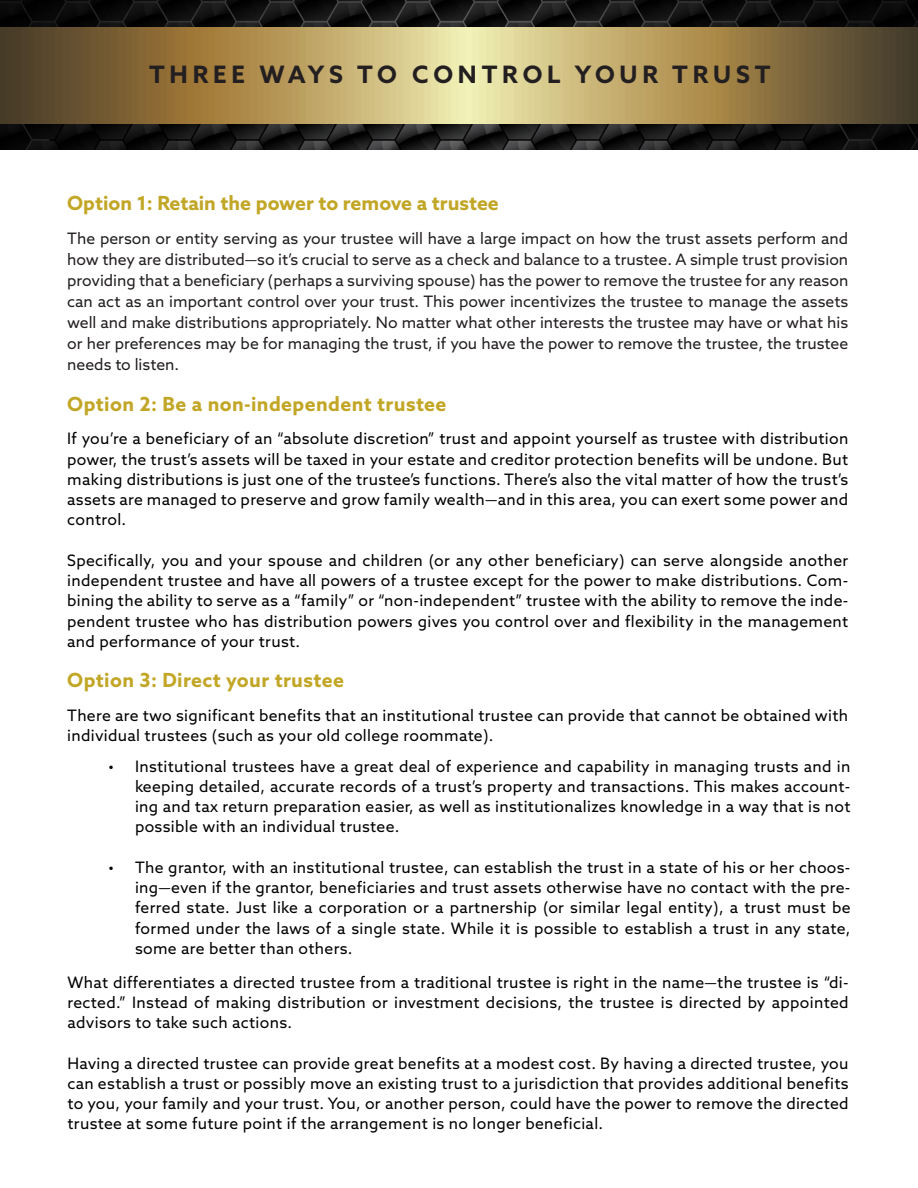
<style>
.page{position:relative;width:918px;height:1188px;background:#fff}
.page>*{position:absolute;margin:0;border:0;box-sizing:border-box;transform-origin:0 0}
.t1{font:700 24px "Azo Sans";letter-spacing:.2em;color:#231f20}
.Paragraph_Style_5{font:700 19.5px "Azo Sans";letter-spacing:.02em;color:#c2a626}
.Paragraph_Style_5-2{font:700 19.5px "Azo Sans";color:#c2a626}
.Paragraph_Style_5-3{font:15.75px/20.2px "Azo Sans";letter-spacing:.02em;color:#000;text-align:justify}
.Paragraph_Style_5-4{font:15.75px/21px "Azo Sans";color:#231f20;text-align:justify}
</style>
<div class="page">
<img style="left:0;top:0;width:918px;height:149px">
<svg style="left:0;top:28px;width:918px;height:96px;background:#a38d59"></svg>
<p class="t1" style="left:149px;top:59px;width:623px">THREE WAYS TO CONTROL YOUR TRUST</p>
<p class="Paragraph_Style_5-2" style="left:67px;top:190px;width:433px">Option 1: Retain the power to remove a trustee</p>
<p class="Paragraph_Style_5-4" style="left:67px;top:228px;width:783px">The person or entity serving as your trustee will have a large impact on how the trust assets perform and how they are distributed—so it’s crucial to serve as a check and balance to a trustee. A simple trust provision providing that a beneficiary (perhaps a surviving spouse) has the power to remove the trustee for any reason can act as an important control over your trust. This power incentivizes the trustee to manage the assets well and make distributions appropriately. No matter what other interests the trustee may have or what his or her preferences may be for managing the trust, if you have the power to remove the trustee, the trustee needs to listen.</p>
<p class="Paragraph_Style_5" style="left:67px;top:391px;width:381px">Option 2: Be a non-independent trustee</p>
<p class="Paragraph_Style_5-3" style="left:67px;top:428px;width:783px">If you’re a beneficiary of an “absolute discretion” trust and appoint yourself as trustee with distribution power, the trust’s assets will be taxed in your estate and creditor protection benefits will be undone. But making distributions is just one of the trustee’s functions. There’s also the vital matter of how the trust’s assets are managed to preserve and grow family wealth—and in this area, you can exert some power and control.</p>
<p class="Paragraph_Style_5-3" style="left:67px;top:550px;width:783px">Specifically, you and your spouse and children (or any other beneficiary) can serve alongside another independent trustee and have all powers of a trustee except for the power to make distributions. Com&shy;bining the ability to serve as a “family” or “non-independent” trustee with the ability to remove the inde&shy;pendent trustee who has distribution powers gives you control over and flexibility in the management and performance of your trust.</p>
<p class="Paragraph_Style_5" style="left:67px;top:667px;width:278px">Option 3: Direct your trustee</p>
<p class="Paragraph_Style_5-3" style="left:67px;top:705px;width:783px">There are two significant benefits that an institutional trustee can provide that cannot be obtained with individual trustees (such as your old college roommate).</p>
<p class="Paragraph_Style_5-3" style="left:135px;top:756px;width:717px;text-indent:-27px">• Institutional trustees have a great deal of experience and capability in managing trusts and in keeping detailed, accurate records of a trust’s property and transactions. This makes account&shy;ing and tax return preparation easier, as well as institutionalizes knowledge in a way that is not possible with an individual trustee.</p>
<p class="Paragraph_Style_5-3" style="left:135px;top:857px;width:717px;text-indent:-27px">• The grantor, with an institutional trustee, can establish the trust in a state of his or her choos&shy;ing—even if the grantor, beneficiaries and trust assets otherwise have no contact with the pre&shy;ferred state. Just like a corporation or a partnership (or similar legal entity), a trust must be formed under the laws of a single state. While it is possible to establish a trust in any state, some are better than others.</p>
<p class="Paragraph_Style_5-3" style="left:67px;top:972px;width:783px">What differentiates a directed trustee from a traditional trustee is right in the name—the trustee is “di&shy;rected.” Instead of making distribution or investment decisions, the trustee is directed by appointed advisors to take such actions.</p>
<p class="Paragraph_Style_5-3" style="left:67px;top:1053px;width:783px">Having a directed trustee can provide great benefits at a modest cost. By having a directed trustee, you can establish a trust or possibly move an existing trust to a jurisdiction that provides additional benefits to you, your family and your trust. You, or another person, could have the power to remove the directed trustee at some future point if the arrangement is no longer beneficial.</p>
</div>
